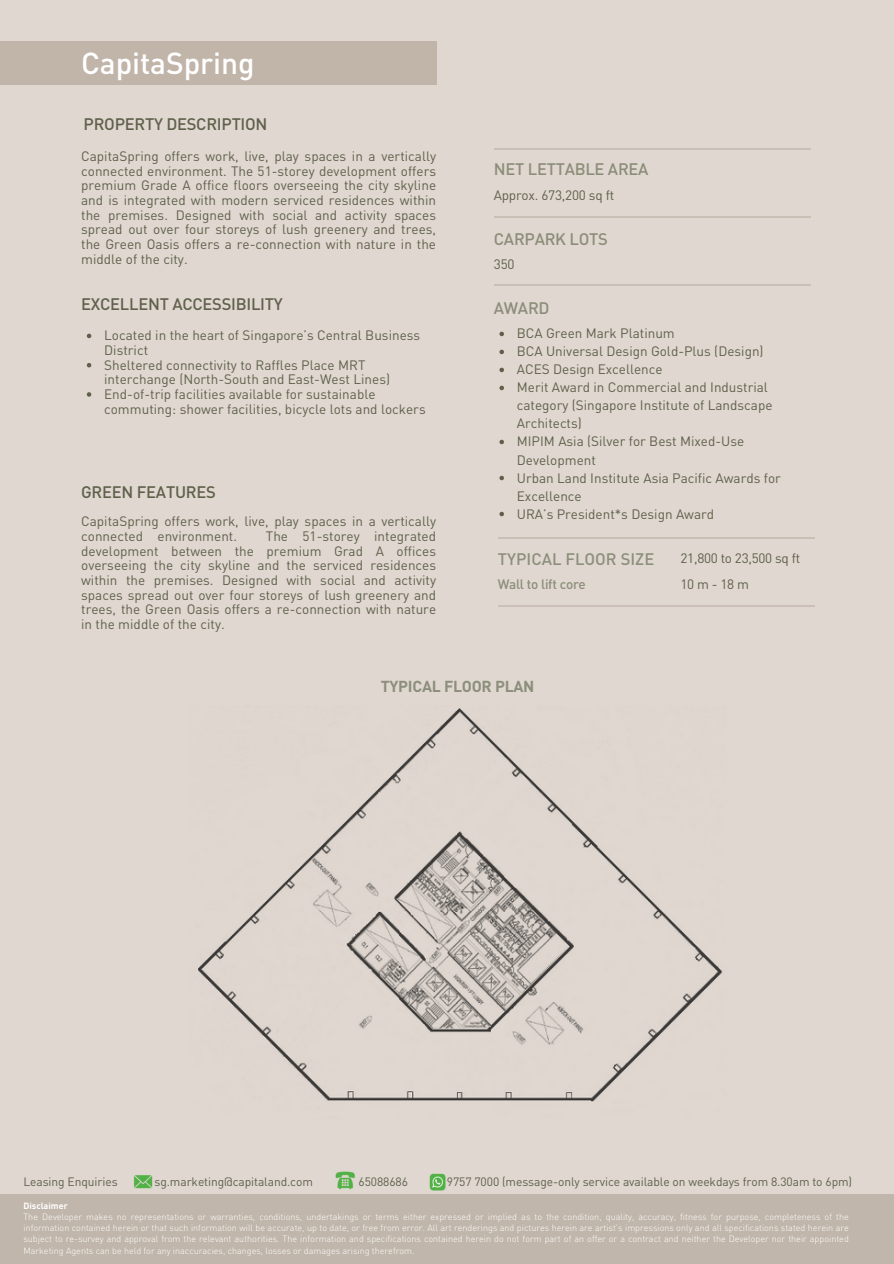
<style>
.page{position:relative;width:894px;height:1264px;background:#fff}
.page>*{position:absolute;margin:0;border:0;box-sizing:border-box;transform-origin:0 0}
.t1{font:500 30px "DINOT";letter-spacing:-.005em;color:#fff}
.t2{font:500 16.5px "DINOT";letter-spacing:-.015em;color:#5f604b}
.t3{font:500 16.5px "DINOT";letter-spacing:-.015em;color:#8c8d79}
.t4{font:500 16.5px "DINOT";color:#8c8f7b}
.t5{font:700 15.75px "DINOT";letter-spacing:-.015em;color:#8c8f7b}
.t6{font:13.5px/14.7px "DINOT";color:#5f604a}
.t7{font:13.5px "DINOT";letter-spacing:-.02em;color:#5f604a}
.t8{font:500 13.5px "DINOT";letter-spacing:-.02em;color:#8c8e79}
.t9{font:12px "DINOT";letter-spacing:-.005em;color:#5f604b}
.t10{font:300 9px/11.2px "DINOT";color:#fff;text-align:justify}
.t11{font:700 9px "DINOT";color:#fff}
</style>
<div class="page">
<div style="left:0;top:0;width:893px;height:1263px;background:#dfd7d0"></div>
<div style="left:0;top:42px;width:436px;height:43px;background:#c1b5aa"></div>
<img style="left:134px;top:1175px;width:19px;height:13px">
<div style="left:0;top:1194px;width:893px;height:69px;background:#c1b6ab"></div>
<img style="left:335px;top:1171px;width:20px;height:19px">
<img style="left:429px;top:1173px;width:17px;height:17px">
<img style="left:198px;top:708px;width:525px;height:394px">
<svg style="left:87px;top:334px;width:4px;height:4px"></svg>
<svg style="left:87px;top:363px;width:4px;height:4px"></svg>
<svg style="left:87px;top:392px;width:4px;height:5px"></svg>
<hr style="left:493px;top:148px;width:317px;height:2px;background:#cac0b6">
<hr style="left:493px;top:216px;width:317px;height:2px;background:#cac0b6">
<hr style="left:493px;top:284px;width:317px;height:2px;background:#cac0b6">
<hr style="left:497px;top:537px;width:317px;height:2px;background:#cac0b6">
<hr style="left:497px;top:605px;width:317px;height:2px;background:#cdc0b8">
<svg style="left:499px;top:332px;width:5px;height:4px"></svg>
<svg style="left:499px;top:350px;width:5px;height:4px"></svg>
<svg style="left:499px;top:368px;width:5px;height:4px"></svg>
<svg style="left:499px;top:386px;width:5px;height:4px"></svg>
<svg style="left:499px;top:440px;width:5px;height:4px"></svg>
<svg style="left:499px;top:476px;width:5px;height:4px"></svg>
<svg style="left:499px;top:512px;width:5px;height:4px"></svg>
<h4 class="t1" style="left:81px;top:43px;width:175px">CapitaSpring</h4>
<h4 class="t2" style="left:84px;top:113px;width:185px">PROPERTY DESCRIPTION</h4>
<p class="t6" style="left:81px;top:148px;width:356px;text-align:justify">CapitaSpring offers work, live, play spaces in a vertically connected environment. The 51-storey development offers premium Grade A office floors overseeing the city skyline and is integrated with modern serviced residences within the premises. Designed with social and activity spaces spread out over four storeys of lush greenery and trees, the Green Oasis offers a re-connection with nature in the middle of the city.</p>
<h2 class="t2" style="left:81px;top:293px;width:203px">EXCELLENT ACCESSIBILITY</h2>
<h2 class="t6" style="left:104px;top:327px;width:317px">Located in the heart of Singapore’s Central Business<br>District</h2>
<p class="t6" style="left:104px;top:357px;width:287px">Sheltered connectivity to Raffles Place MRT interchange (North-South and East-West Lines)</p>
<p class="t6" style="left:104px;top:386px;width:323px">End-of-trip facilities available for sustainable commuting: shower facilities, bicycle lots and lockers</p>
<p class="t2" style="left:81px;top:481px;width:136px">GREEN FEATURES</p>
<p class="t6" style="left:81px;top:513px;width:356px">CapitaSpring offers work, live, play spaces in a vertically connected environment.</p>
<p class="t6" style="left:81px;top:528px;width:356px;text-align:justify;text-indent:185px">The 51-storey integrated development between the premium Grad A offices overseeing the city skyline and the serviced residences within the premises. Designed with social and activity spaces spread out over four storeys of lush greenery and trees, the Green Oasis offers a re-connection with nature in the middle of the city.</p>
<h2 class="t3" style="left:493px;top:158px;width:156px">NET LETTABLE AREA</h2>
<h3 class="t6" style="left:493px;top:188px;width:122px">Approx. 673,200 sq ft</h3>
<p class="t3" style="left:493px;top:227px;width:115px">CARPARK LOTS</p>
<h4 class="t6" style="left:493px;top:256px;width:22px">350</h4>
<p class="t3" style="left:493px;top:297px;width:57px">AWARD</p>
<h4 class="t6" style="left:516px;top:325px;width:159px">BCA Green Mark Platinum</h4>
<h2 class="t6" style="left:516px;top:343px;width:248px">BCA Universal Design Gold-Plus (Design)</h2>
<p class="t6" style="left:516px;top:361px;width:147px">ACES Design Excellence</p>
<h5 class="t6" style="left:516px;top:378px;width:257px;line-height:18px">Merit Award in Commercial and Industrial category (Singapore Institute of Landscape<br>Architects)</h5>
<p class="t6" style="left:516px;top:432px;width:229px;line-height:18px">MIPIM Asia (Silver for Best Mixed-Use<br>Development</p>
<h5 class="t6" style="left:516px;top:468px;width:265px;line-height:18px">Urban Land Institute Asia Pacific Awards for<br>Excellence</h5>
<p class="t6" style="left:516px;top:505px;width:199px">URA’s President*s Design Award</p>
<h5 class="t4" style="left:497px;top:547px;width:158px">TYPICAL FLOOR SIZE</h5>
<p class="t7" style="left:680px;top:548px;width:121px">21,800 to 23,500 sq ft</p>
<h5 class="t8" style="left:497px;top:575px;width:90px">Wall to lift core</h5>
<p class="t6" style="left:680px;top:576px;width:70px">10m-18m</p>
<p class="t5" style="left:381px;top:675px;width:155px">TYPICAL FLOOR PLAN</p>
<p class="t9" style="left:23px;top:1173px;width:96px">Leasing Enquiries</p>
<p class="t9" style="left:154px;top:1173px;width:160px">sg.marketing@capitaland.com</p>
<h2 class="t9" style="left:358px;top:1173px;width:51px">65088686</h2>
<h4 class="t9" style="left:446px;top:1173px;width:407px">9757 7000 (message-only service available on weekdays from 8.30am to 6pm)</h4>
<h2 class="t11" style="left:23px;top:1199px;width:46px">Disclaimer</h2>
<p class="t10" style="left:23px;top:1210px;width:826px">The Developer makes no representations or warranties, conditions, undertakings or terms either expressed or implied as to the condition, quality, accuracy, fitness for purpose, completeness of the information contained herein or that such information will be accurate, up to date, or free from error. All art renderings and pictures herein are artist’s impressions only and all specifications stated herein are subject to re-survey and approval from the relevant authorities. The information and specifications contained herein do not form part of an offer or a contract and neither the Developer nor their appointed Marketing Agents can be held for any inaccuracies, changes, losses or damages arising therefrom.</p>
</div>
